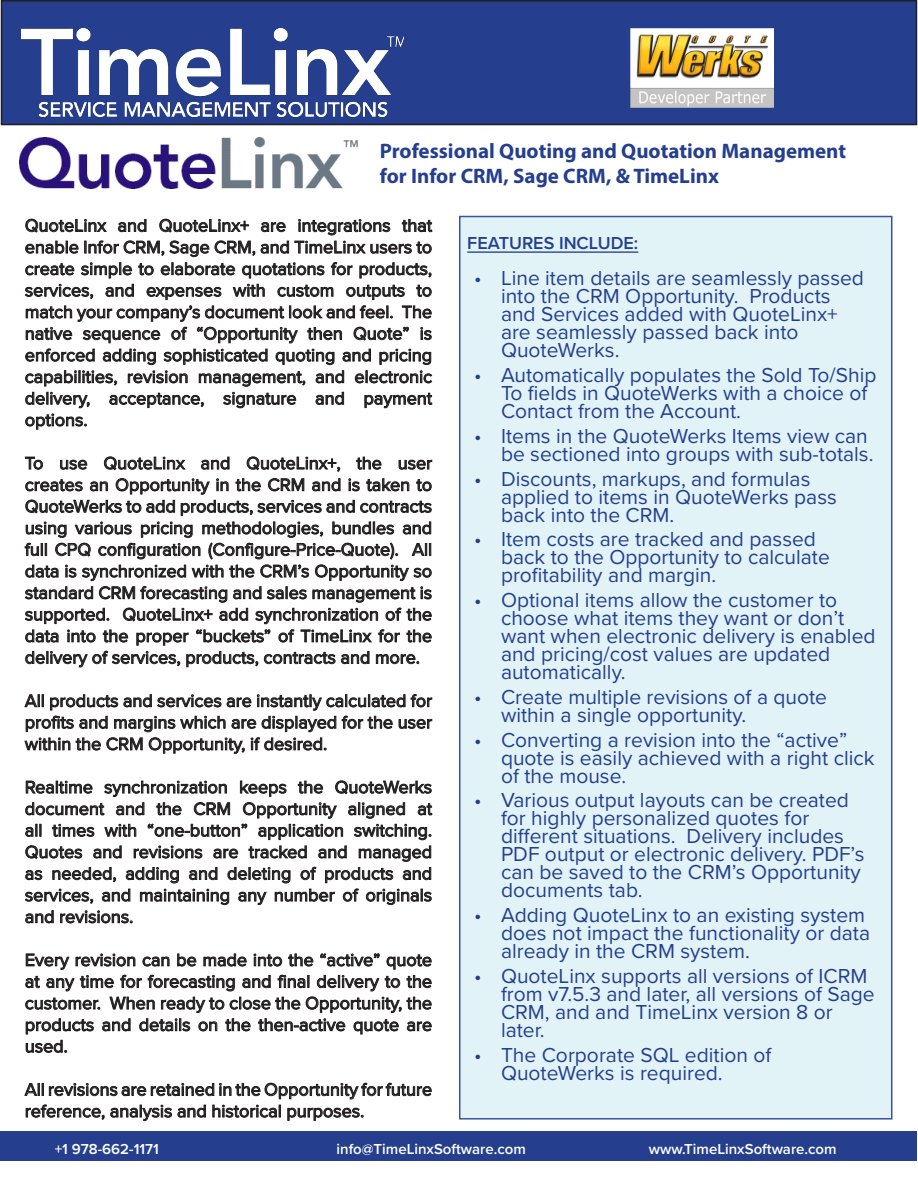
<style>
.page{position:relative;width:918px;height:1188px;background:#fff}
.page>*{position:absolute;margin:0;border:0;box-sizing:border-box;transform-origin:0 0}
.t1{font:21px/18px "Proxima Nova";color:#253f8e}
.t2{font:700 21px "Myriad Pro";color:#253f8e}
.t3{font:18px/21.6px "Proxima Nova";color:#231f20;text-align:justify}
.t4{font:600 18px "Proxima Nova";color:#253f8e}
.t5{font:600 15px "Proxima Nova";color:#fff}
</style>
<div class="page">
<svg style="left:25px;top:219px;width:408px;height:211px"></svg>
<svg style="left:25px;top:456px;width:18px;height:14px"></svg>
<svg style="left:60px;top:459px;width:28px;height:11px"></svg>
<svg style="left:104px;top:456px;width:81px;height:14px"></svg>
<svg style="left:201px;top:456px;width:29px;height:14px"></svg>
<svg style="left:246px;top:456px;width:94px;height:16px"></svg>
<svg style="left:356px;top:456px;width:26px;height:14px"></svg>
<svg style="left:398px;top:459px;width:35px;height:11px"></svg>
<svg style="left:24px;top:478px;width:408px;height:190px"></svg>
<svg style="left:24px;top:694px;width:409px;height:60px"></svg>
<svg style="left:25px;top:780px;width:408px;height:144px"></svg>
<svg style="left:25px;top:953px;width:407px;height:100px"></svg>
<svg style="left:24px;top:1083px;width:408px;height:38px"></svg>
<div style="left:1px;top:1131px;width:916px;height:30px;background:#253f8e"></div>
<div style="left:2px;top:1px;width:914px;height:124px;background:#253f8e"></div>
<div style="left:1px;top:0;width:916px;height:125px;border:2px solid #231f20"></div>
<img style="left:21px;top:28px;width:383px;height:89px">
<img style="left:20px;top:137px;width:338px;height:51px">
<div style="left:460px;top:217px;width:432px;height:902px;background:#e2f3f8"></div>
<hr style="left:467px;top:251px;width:171px;height:2px;background:#253f8e">
<div style="left:459px;top:216px;width:433px;height:904px;border:2px solid #3b51a3"></div>
<img style="left:631px;top:28px;width:142px;height:79px">
<p class="t2" style="left:380px;top:137px;width:468px">Professional Quoting and Quotation Management</p>
<p class="t2" style="left:380px;top:162px;width:341px">for Infor CRM, Sage CRM, &amp; TimeLinx</p>
<p class="t3" style="left:25px;top:214px;width:409px">QuoteLinx and QuoteLinx+ are integrations that enable Infor CRM, Sage CRM, and TimeLinx users to create simple to elaborate quotations for products, services, and expenses with custom outputs to match your company’s document look and feel. The native sequence of “Opportunity then Quote” is enforced adding sophisticated quoting and pricing capabilities, revision management, and electronic delivery, acceptance, signature and payment options.</p>
<p class="t3" style="left:25px;top:451px;width:409px">To use QuoteLinx and QuoteLinx+, the user creates an Opportunity in the CRM and is taken to QuoteWerks to add products, services and contracts using various pricing methodologies, bundles and full CPQ configuration (Configure-Price-Quote). All data is synchronized with the CRM’s Opportunity so standard CRM forecasting and sales management is supported. QuoteLinx+ add synchronization of the data into the proper “buckets” of TimeLinx for the delivery of services, products, contracts and more.</p>
<p class="t3" style="left:25px;top:689px;width:409px">All products and services are instantly calculated for profits and margins which are displayed for the user within the CRM Opportunity, if desired.</p>
<p class="t3" style="left:25px;top:775px;width:409px">Realtime synchronization keeps the QuoteWerks document and the CRM Opportunity aligned at all times with “one-button” application switching.<br>Quotes and revisions are tracked and managed as needed, adding and deleting of products and services, and maintaining any number of originals and revisions.</p>
<p class="t3" style="left:25px;top:948px;width:409px">Every revision can be made into the “active” quote at any time for forecasting and final delivery to the customer. When ready to close the Opportunity, the products and details on the then-active quote are used.</p>
<p class="t3" style="left:25px;top:1078px;width:409px">All revisions are retained in the Opportunity for future reference, analysis and historical purposes.</p>
<p class="t5" style="left:55px;top:1138px;width:106px">+1 978-662-1171</p>
<p class="t5" style="left:337px;top:1138px;width:191px">info@TimeLinxSoftware.com</p>
<p class="t5" style="left:649px;top:1138px;width:189px">www.TimeLinxSoftware.com</p>
<p class="t4" style="left:467px;top:230px;width:173px">FEATURES INCLUDE:</p>
<p class="t1" style="left:501px;top:269px;width:365px;text-indent:-27px">• Line item details are seamlessly passed into the CRM Opportunity. Products and Services added with QuoteLinx+ are seamlessly passed back into<br>QuoteWerks.</p>
<p class="t1" style="left:501px;top:365px;width:377px;text-indent:-27px">• Automatically populates the Sold To/Ship<br>To fields in QuoteWerks with a choice of<br>Contact from the Account.</p>
<p class="t1" style="left:474px;top:426px;width:401px;text-align:right">• Items in the QuoteWerks Items view can be sectioned into groups with sub-totals.</p>
<p class="t1" style="left:501px;top:469px;width:337px;text-indent:-27px">• Discounts, markups, and formulas applied to items in QuoteWerks pass back into the CRM.</p>
<p class="t1" style="left:501px;top:530px;width:330px;text-indent:-27px">• Item costs are tracked and passed back to the Opportunity to calculate profitability and margin.</p>
<p class="t1" style="left:501px;top:590px;width:376px;text-indent:-27px">• Optional items allow the customer to choose what items they want or don’t want when electronic delivery is enabled and pricing/cost values are updated automatically.</p>
<p class="t1" style="left:501px;top:687px;width:328px;text-indent:-27px">• Create multiple revisions of a quote within a single opportunity.</p>
<p class="t1" style="left:501px;top:730px;width:375px;text-indent:-27px">• Converting a revision into the “active” quote is easily achieved with a right click of the mouse.</p>
<p class="t1" style="left:501px;top:791px;width:365px;text-indent:-27px">• Various output layouts can be created for highly personalized quotes for different situations. Delivery includes PDF output or electronic delivery. PDF’s can be saved to the CRM’s Opportunity documents tab.</p>
<p class="t1" style="left:501px;top:905px;width:371px;text-indent:-27px">• Adding QuoteLinx to an existing system does not impact the functionality or data already in the CRM system.</p>
<p class="t1" style="left:501px;top:966px;width:375px;text-indent:-27px">• QuoteLinx supports all versions of ICRM from v7.5.3 and later, all versions of Sage<br>CRM, and and TimeLinx version 8 or later.</p>
<p class="t1" style="left:501px;top:1045px;width:272px;text-indent:-27px">• The Corporate SQL edition of<br>QuoteWerks is required.</p>
</div>
